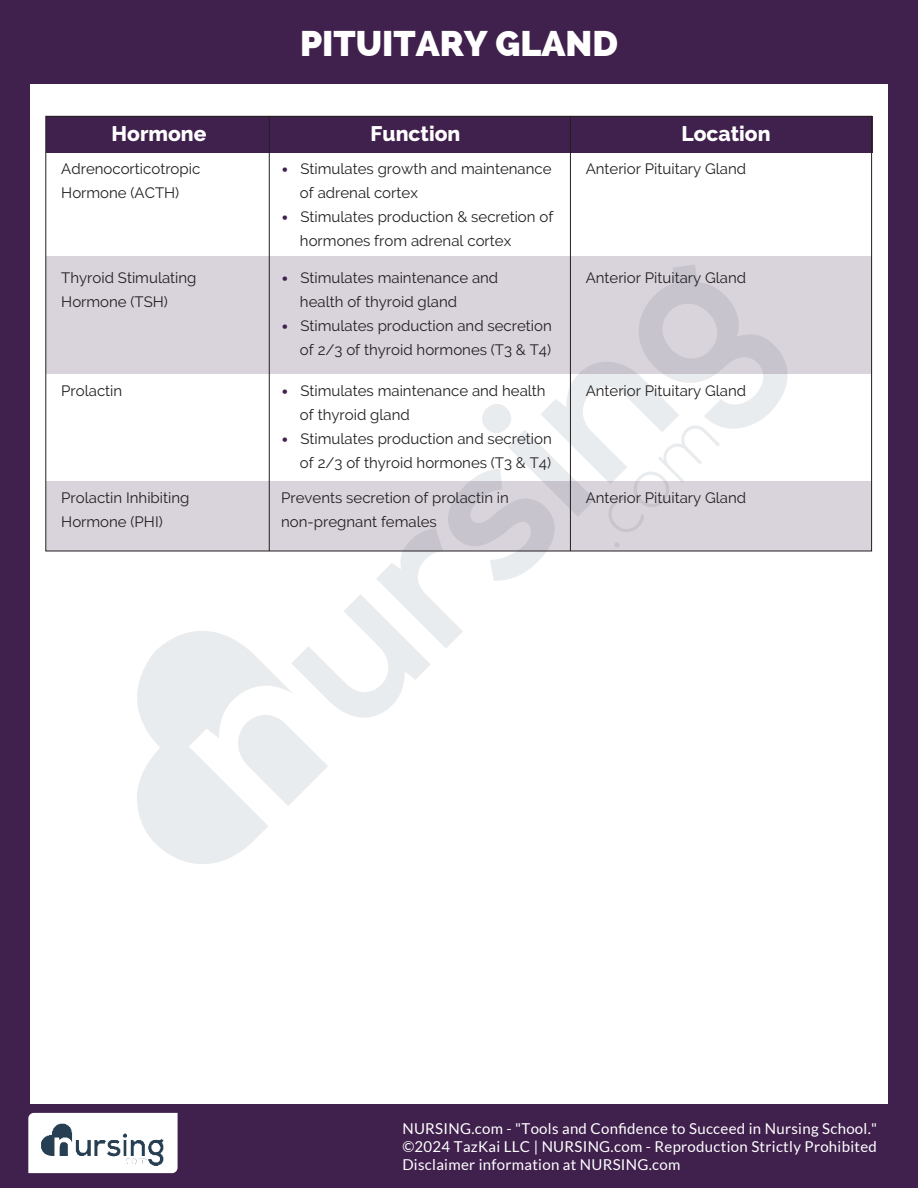
<style>
.page{position:relative;width:918px;height:1188px;background:#40204d}
.page>*{position:absolute;margin:0;border:0;box-sizing:border-box;transform-origin:0 0}
.t1{font:800 35.7px "Raleway";color:#fff}
.t2{font:800 21px "Raleway";color:#fff}
.t3{font:15px/24px "Raleway";color:#231f20}
.t4{font:15px/18px "Lato";letter-spacing:.02em;color:#fff;text-align:justify}
.s1{font-weight:700;font-size:21px;color:#40204d}
</style>
<div class="page">
<div style="left:30px;top:84px;width:858px;height:1020px;background:#fff"></div>
<div style="left:46px;top:256px;width:826px;height:117px;background:#d9d3dc"></div>
<div style="left:46px;top:482px;width:826px;height:69px;background:#d9d3dc"></div>
<div style="left:46px;top:116px;width:826px;height:36px;background:#40204d"></div>
<hr style="left:269px;top:116px;width:1px;height:435px;background:#231f20">
<hr style="left:570px;top:116px;width:1px;height:435px;background:#231f20">
<div style="left:28px;top:1113px;width:150px;height:60px;background:#fff"></div>
<img style="left:36px;top:1118px;width:134px;height:50px">
<svg style="left:137px;top:264px;width:651px;height:600px"></svg>
<h1 class="t1" style="left:300px;top:23px;width:319px">PITUITARY GLAND</h1>
<h2 class="t2" style="left:371px;top:126px;width:91px">Function</h2>
<h2 class="t2" style="left:681px;top:126px;width:91px">Location</h2>
<h2 class="t2" style="left:112px;top:126px;width:96px">Hormone</h2>
<p class="t3" style="left:61px;top:158px;width:141px">Adrenocorticotropic<br>Hormone (ACTH)</p>
<p class="t3" style="left:300px;top:158px;width:253px;text-indent:-19px"><span class="s1">•</span> Stimulates growth and maintenance of adrenal cortex</p>
<p class="t3" style="left:300px;top:206px;width:255px;text-indent:-19px"><span class="s1">•</span> Stimulates production &amp; secretion of hormones from adrenal cortex</p>
<p class="t3" style="left:300px;top:267px;width:200px;text-indent:-19px"><span class="s1">•</span> Stimulates maintenance and health of thyroid gland</p>
<p class="t3" style="left:281px;top:315px;width:272px;text-align:right"><span class="s1">•</span> Stimulates production and secretion of 2/3 of thyroid hormones (T3 &amp; T4)</p>
<p class="t3" style="left:586px;top:158px;width:162px">Anterior Pituitary Gland</p>
<p class="t3" style="left:586px;top:267px;width:162px">Anterior Pituitary Gland</p>
<p class="t3" style="left:61px;top:267px;width:137px">Thyroid Stimulating<br>Hormone (TSH)</p>
<p class="t3" style="left:61px;top:380px;width:63px">Prolactin</p>
<p class="t3" style="left:61px;top:487px;width:130px">Prolactin Inhibiting<br>Hormone (PHI)</p>
<p class="t3" style="left:300px;top:380px;width:247px;text-indent:-19px"><span class="s1">•</span> Stimulates maintenance and health of thyroid gland</p>
<p class="t3" style="left:281px;top:428px;width:272px;text-align:right"><span class="s1">•</span> Stimulates production and secretion of 2/3 of thyroid hormones (T3 &amp; T4)</p>
<p class="t3" style="left:586px;top:380px;width:162px">Anterior Pituitary Gland</p>
<p class="t3" style="left:281px;top:487px;width:229px">Prevents secretion of prolactin in non-pregnant females</p>
<p class="t3" style="left:586px;top:487px;width:162px">Anterior Pituitary Gland</p>
<p class="t4" style="left:402px;top:1120px;width:476px">NURSING.com - "Tools and Confidence to Succeed in Nursing School." ©2024 TazKai LLC | NURSING.com - Reproduction Strictly Prohibited Disclaimer information at NURSING.com</p>
</div>
